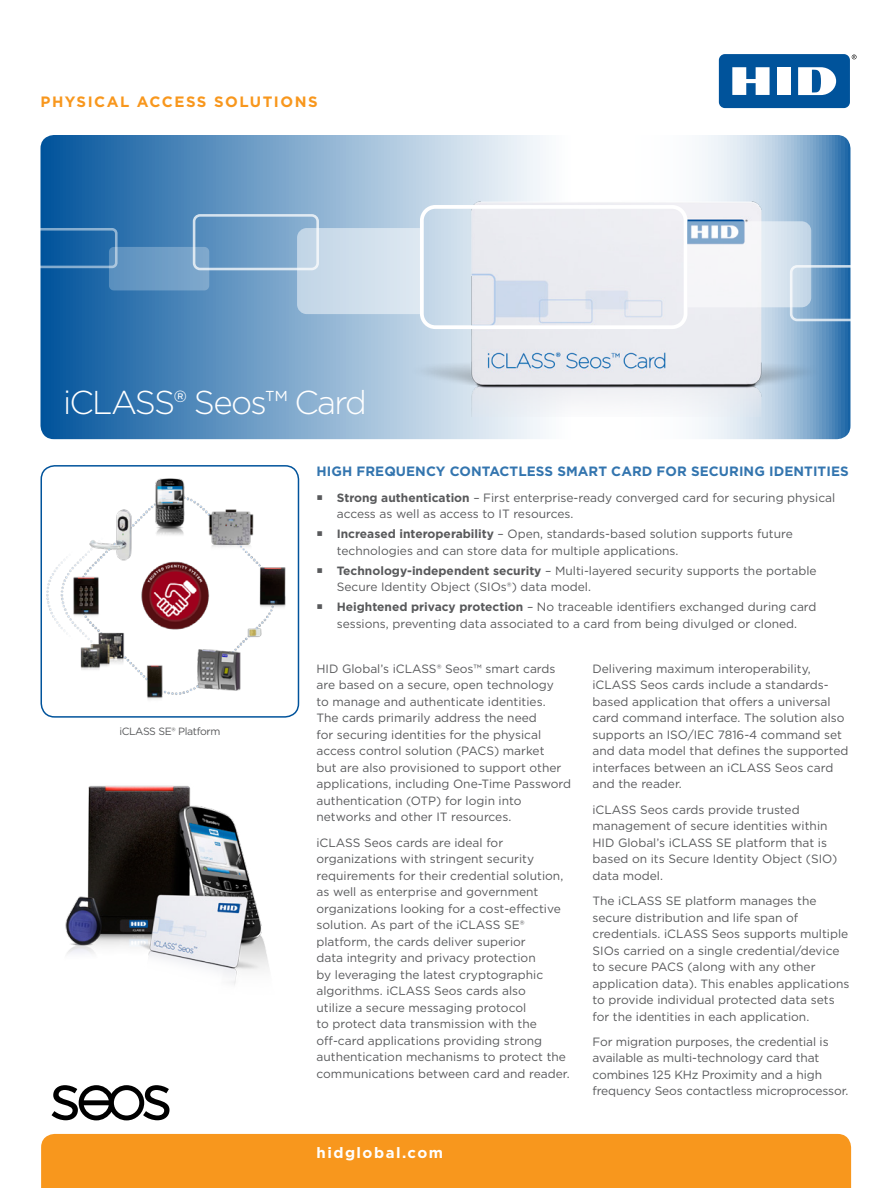
<style>
.page{position:relative;width:891px;height:1188px;background:#fff}
.page>*{position:absolute;margin:0;border:0;box-sizing:border-box;transform-origin:0 0}
.t1{font:300 33px "Gotham";letter-spacing:-.05em;color:#fff}
.t2{font:700 15px "Gotham";letter-spacing:.1em;color:#f8971d}
.t3{font:700 15px "Gotham";letter-spacing:.1em;color:#fff}
.sub_head{font:700 13.5px "Gotham";letter-spacing:.005em;color:#3375af}
.Body{font:12px/16.5px "Gotham";color:#58595b}
.t4{font:10.5px "Gotham";letter-spacing:-.035em;color:#58595b}
.s1{font-weight:700}
</style>
<div class="page">
<svg style="left:852px;top:55px;width:5px;height:4px"></svg>
<div style="left:719px;top:54px;width:131px;height:54px;background:#00539b;border-radius:6px"></div>
<div style="left:777px;top:67px;width:14px;height:28px;background:#fff"></div>
<svg style="left:732px;top:67px;width:38px;height:28px"></svg>
<svg style="left:798px;top:67px;width:38px;height:28px"></svg>
<svg style="left:40px;top:135px;width:810px;height:304px;background:#79a4ca"></svg>
<div style="left:41px;top:1134px;width:810px;height:54px;background:#f8971d"></div>
<img style="left:46px;top:497px;width:240px;height:203px">
<div style="left:41px;top:465px;width:258px;height:253px;border:2px solid #00539b;border-radius:14px"></div>
<img style="left:65px;top:785px;width:204px;height:200px">
<img style="left:154px;top:478px;width:33px;height:62px">
<svg style="left:52px;top:1085px;width:117px;height:35px"></svg>
<img style="left:400px;top:193px;width:428px;height:224px">
<div style="left:193px;top:214px;width:126px;height:56px;border:3px solid #fff;border-radius:6px"></div>
<svg style="left:109px;top:247px;width:100px;height:43px;background:#6f9dc6"></svg>
<div style="left:28px;top:228px;width:90px;height:40px;border:3px solid #fff;border-radius:4px"></div>
<div style="left:420px;top:205px;width:267px;height:124px;border:4px solid #fff;border-radius:14px"></div>
<svg style="left:297px;top:228px;width:123px;height:86px;background:#cfdeec"></svg>
<svg style="left:687px;top:221px;width:163px;height:100px"></svg>
<p class="t2" style="left:40px;top:92px;width:279px">PHYSICAL ACCESS SOLUTIONS</p>
<p class="t1" style="left:63px;top:381px;width:306px">iCLASS® Seos™ Card</p>
<p class="t4" style="left:119px;top:725px;width:102px">iCLASS SE® Platform</p>
<p class="sub_head" style="left:316px;top:463px;width:534px">HIGH FREQUENCY CONTACTLESS SMART CARD FOR SECURING IDENTITIES</p>
<p class="Body" style="left:337px;top:489px;width:500px"><span class="s1">Strong authentication</span> – First enterprise-ready converged card for securing physical access as well as access to IT resources.</p>
<p class="Body" style="left:337px;top:526px;width:458px"><span class="s1">Increased interoperability</span> – Open, standards-based solution supports future technologies and can store data for multiple applications.</p>
<p class="Body" style="left:337px;top:562px;width:481px"><span class="s1">Technology-independent security</span> – Multi-layered security supports the portable<br>Secure Identity Object (SIOs®) data model.</p>
<p class="Body" style="left:337px;top:599px;width:481px"><span class="s1">Heightened privacy protection</span> – No traceable identifiers exchanged during card sessions, preventing data associated to a card from being divulged or cloned.</p>
<p class="Body" style="left:316px;top:660px;width:256px">HID Global’s iCLASS® Seos™ smart cards are based on a secure, open technology<br>to manage and authenticate identities.<br>The cards primarily address the need<br>for securing identities for the physical access control solution (PACS) market<br>but are also provisioned to support other applications, including One-Time Password authentication (OTP) for login into networks and other IT resources.</p>
<p class="Body" style="left:316px;top:834px;width:255px">iCLASS Seos cards are ideal for organizations with stringent security requirements for their credential solution, as well as enterprise and government organizations looking for a cost-effective solution. As part of the iCLASS SE® platform, the cards deliver superior<br>data integrity and privacy protection<br>by leveraging the latest cryptographic algorithms. iCLASS Seos cards also<br>utilize a secure messaging protocol<br>to protect data transmission with the off-card applications providing strong authentication mechanisms to protect the communications between card and reader.</p>
<p class="t3" style="left:316px;top:1142px;width:128px">hidglobal.com</p>
<p class="Body" style="left:592px;top:660px;width:258px">Delivering maximum interoperability, iCLASS Seos cards include a standards&shy;based application that offers a universal card command interface. The solution also supports an ISO/IEC 7816-4 command set and data model that defines the supported interfaces between an iCLASS Seos card and the reader.</p>
<p class="Body" style="left:592px;top:801px;width:246px">iCLASS Seos cards provide trusted management of secure identities within HID Global’s iCLASS SE platform that is based on its Secure Identity Object (SIO) data model.</p>
<p class="Body" style="left:592px;top:892px;width:259px">The iCLASS SE platform manages the secure distribution and life span of credentials. iCLASS Seos supports multiple SIOs carried on a single credential/device to secure PACS (along with any other application data). This enables applications to provide individual protected data sets for the identities in each application.</p>
<p class="Body" style="left:592px;top:1033px;width:257px">For migration purposes, the credential is available as multi-technology card that combines 125 KHz Proximity and a high frequency Seos contactless microprocessor.</p>
</div>
